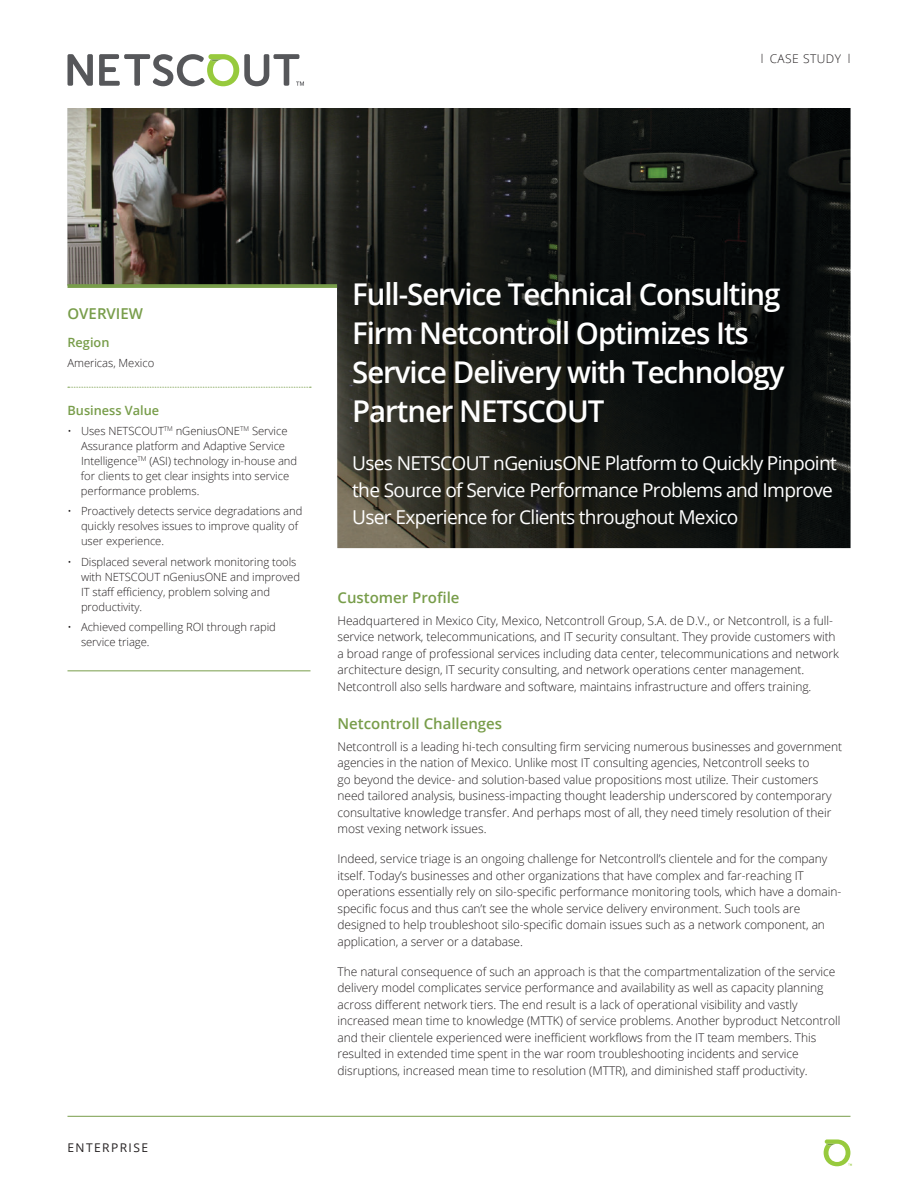
<style>
.page{position:relative;width:918px;height:1188px;background:#fff}
.page>*{position:absolute;margin:0;border:0;box-sizing:border-box;transform-origin:0 0}
.Document_Title{font:600 30px/39px "Open Sans";letter-spacing:-.035em;color:#fff}
.Subtitle{font:19.2px/27px "Open Sans";letter-spacing:-.035em;color:#fff}
.Heading{font:600 15px "Open Sans";color:#789d4a}
.Subheading_-_Green_D{font:600 12.75px "Open Sans";color:#789d4a}
.Subheading{font:600 12.75px "Open Sans";color:#789d4a}
.Body{font:300 12px/16.5px "Open Sans";letter-spacing:-.005em;color:#231f20}
.Body-2{font:300 12px "Open Sans";letter-spacing:.04em;color:#231f20}
.t1{font:12px "Open Sans";letter-spacing:.12em;color:#231f20}
.Column_-_Body{font:300 11.25px/15px "Open Sans";letter-spacing:-.005em;color:#231f20}
</style>
<div class="page">
<svg style="left:67px;top:54px;width:26px;height:32px"></svg>
<svg style="left:99px;top:54px;width:205px;height:32px"></svg>
<svg style="left:824px;top:1139px;width:28px;height:27px"></svg>
<hr style="left:68px;top:1116px;width:782px;height:1px;background:#789d4a">
<img style="left:68px;top:108px;width:782px;height:440px">
<svg style="left:68px;top:284px;width:269px;height:4px"></svg>
<svg style="left:68px;top:387px;width:243px;height:1px"></svg>
<hr style="left:68px;top:670px;width:242px;height:1px;background:#789d4a">
<p class="Body-2" style="left:761px;top:51px;width:91px">l CASE STUDY l</p>
<p class="Heading" style="left:68px;top:304px;width:77px">OVERVIEW</p>
<p class="Subheading" style="left:68px;top:333px;width:44px">Region</p>
<p class="Column_-_Body" style="left:68px;top:355px;width:88px">Americas, Mexico</p>
<p class="Subheading_-_Green_D" style="left:68px;top:401px;width:93px">Business Value</p>
<p class="Column_-_Body" style="left:81px;top:423px;width:218px;text-indent:-13px">• Uses NETSCOUT<sup>TM</sup> nGeniusONE<sup>TM</sup> Service Assurance platform and Adaptive Service Intelligence<sup>TM</sup> (ASI) technology in-house and for clients to get clear insights into service performance problems.</p>
<p class="Column_-_Body" style="left:81px;top:503px;width:223px;text-indent:-14px">• Proactively detects service degradations and quickly resolves issues to improve quality of user experience.</p>
<p class="Column_-_Body" style="left:81px;top:554px;width:221px;text-indent:-14px">• Displaced several network monitoring tools with NETSCOUT nGeniusONE and improved IT staff efficiency, problem solving and productivity.</p>
<p class="Column_-_Body" style="left:81px;top:619px;width:196px;text-indent:-14px">• Achieved compelling ROI through rapid service triage.</p>
<p class="t1" style="left:68px;top:1139px;width:82px">ENTERPRISE</p>
<p class="Document_Title" style="left:352px;top:274px;width:434px">Full-Service Technical Consulting<br>Firm Netcontroll Optimizes Its<br>Service Delivery with Technology<br>Partner NETSCOUT</p>
<p class="Subtitle" style="left:352px;top:449px;width:486px">Uses NETSCOUT nGeniusONE Platform to Quickly Pinpoint the Source of Service Performance Problems and Improve<br>User Experience for Clients throughout Mexico</p>
<p class="Heading" style="left:338px;top:587px;width:124px">Customer Profile</p>
<p class="Body" style="left:338px;top:612px;width:503px">Headquartered in Mexico City, Mexico, Netcontroll Group, S.A. de D.V., or Netcontroll, is a full&shy;service network, telecommunications, and IT security consultant. They provide customers with a broad range of professional services including data center, telecommunications and network architecture design, IT security consulting, and network operations center management.<br>Netcontroll also sells hardware and software, maintains infrastructure and offers training.</p>
<p class="Heading" style="left:338px;top:713px;width:166px">Netcontroll Challenges</p>
<p class="Body" style="left:338px;top:738px;width:506px">Netcontroll is a leading hi-tech consulting firm servicing numerous businesses and government agencies in the nation of Mexico. Unlike most IT consulting agencies, Netcontroll seeks to<br>go beyond the device- and solution-based value propositions most utilize. Their customers need tailored analysis, business-impacting thought leadership underscored by contemporary consultative knowledge transfer. And perhaps most of all, they need timely resolution of their most vexing network issues.</p>
<p class="Body" style="left:338px;top:851px;width:505px">Indeed, service triage is an ongoing challenge for Netcontroll’s clientele and for the company itself. Today’s businesses and other organizations that have complex and far-reaching IT operations essentially rely on silo-specific performance monitoring tools, which have a domain&shy;specific focus and thus can’t see the whole service delivery environment. Such tools are designed to help troubleshoot silo-specific domain issues such as a network component, an application, a server or a database.</p>
<p class="Body" style="left:338px;top:963px;width:504px">The natural consequence of such an approach is that the compartmentalization of the service delivery model complicates service performance and availability as well as capacity planning across different network tiers. The end result is a lack of operational visibility and vastly increased mean time to knowledge (MTTK) of service problems. Another byproduct Netcontroll and their clientele experienced were inefficient workflows from the IT team members. This resulted in extended time spent in the war room troubleshooting incidents and service disruptions, increased mean time to resolution (MTTR), and diminished staff productivity.</p>
</div>
